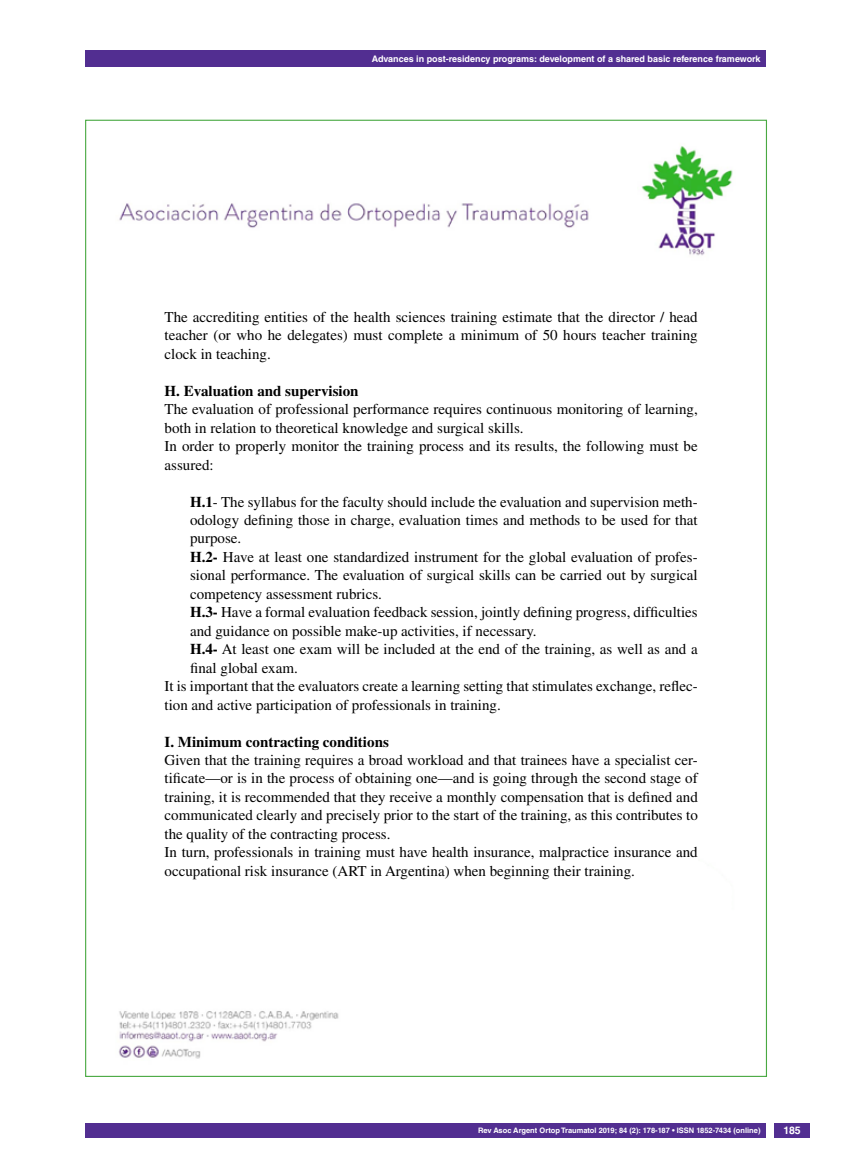
<style>
.page{position:relative;width:851px;height:1170px;background:#fff}
.page>*{position:absolute;margin:0;border:0;box-sizing:border-box;transform-origin:0 0}
.t1{font:15px/18.5px "Times LT Std";color:#000}
.t2{font:700 15px "Times LT Std";color:#000}
.t3{font:700 10.5px "Helvetica LT Std";color:#fff}
.t4{font:700 9px "Helvetica LT Std";color:#fff}
.t5{font:700 7.5px "Helvetica LT Std";color:#fff}
.s1{font-weight:700}
</style>
<div class="page">
<div style="left:85px;top:50px;width:680px;height:17px;background:#522e91"></div>
<div style="left:85px;top:1123px;width:680px;height:14px;background:#522e91"></div>
<div style="left:774px;top:1123px;width:35px;height:14px;background:#522e91"></div>
<img style="left:118px;top:146px;width:615px;height:913px">
<div style="left:164px;top:311px;width:533px;height:652px;background:#fff"></div>
<p class="t4" style="left:371px;top:53px;width:390px">Advances in post-residency programs: development of a shared basic reference framework</p>
<p class="t1" style="left:164px;top:307px;width:534px;text-align:justify">The accrediting entities of the health sciences training estimate that the director / head teacher (or who he delegates) must complete a minimum of 50 hours teacher training clock in teaching.</p>
<p class="t2" style="left:164px;top:381px;width:195px">H. Evaluation and supervision</p>
<p class="t1" style="left:164px;top:400px;width:534px">The evaluation of professional performance requires continuous monitoring of learning, both in relation to theoretical knowledge and surgical skills.<br>In order to properly monitor the training process and its results, the following must be assured:</p>
<p class="t1" style="left:190px;top:492px;width:509px"><span class="s1">H.1</span>- The syllabus for the faculty should include the evaluation and supervision meth-</p>
<p class="t1" style="left:190px;top:510px;width:509px">odology defining those in charge, evaluation times and methods to be used for that</p>
<p class="t1" style="left:190px;top:529px;width:53px">purpose.</p>
<p class="t1" style="left:190px;top:547px;width:509px"><span class="s1">H.2-</span> Have at least one standardized instrument for the global evaluation of profes-</p>
<p class="t1" style="left:190px;top:566px;width:509px">sional performance. The evaluation of surgical skills can be carried out by surgical</p>
<p class="t1" style="left:190px;top:584px;width:193px">competency assessment rubrics.</p>
<p class="t1" style="left:190px;top:603px;width:509px"><span class="s1">H.3-</span> Have a formal evaluation feedback session, jointly defining progress, difficulties</p>
<p class="t1" style="left:190px;top:621px;width:348px">and guidance on possible make-up activities, if necessary.</p>
<p class="t1" style="left:190px;top:639px;width:509px"><span class="s1">H.4-</span> At least one exam will be included at the end of the training, as well as and a</p>
<p class="t1" style="left:190px;top:658px;width:109px">final global exam.</p>
<p class="t1" style="left:164px;top:676px;width:534px">It is important that the evaluators create a learning setting that stimulates exchange, reflec-</p>
<p class="t1" style="left:164px;top:695px;width:338px">tion and active participation of professionals in training.</p>
<p class="t2" style="left:164px;top:732px;width:226px">I. Minimum contracting conditions</p>
<p class="t1" style="left:164px;top:750px;width:534px">Given that the training requires a broad workload and that trainees have a specialist cer&shy;tificate—or is in the process of obtaining one—and is going through the second stage of training, it is recommended that they receive a monthly compensation that is defined and communicated clearly and precisely prior to the start of the training, as this contributes to the quality of the contracting process.<br>In turn, professionals in training must have health insurance, malpractice insurance and occupational risk insurance (ART in Argentina) when beginning their training.</p>
<p class="t5" style="left:478px;top:1125px;width:284px">Rev Asoc Argent Ortop Traumatol 2019; 84 (2): 178-187 • ISSN 1852-7434 (online)</p>
<p class="t3" style="left:783px;top:1124px;width:19px">185</p>
</div>
